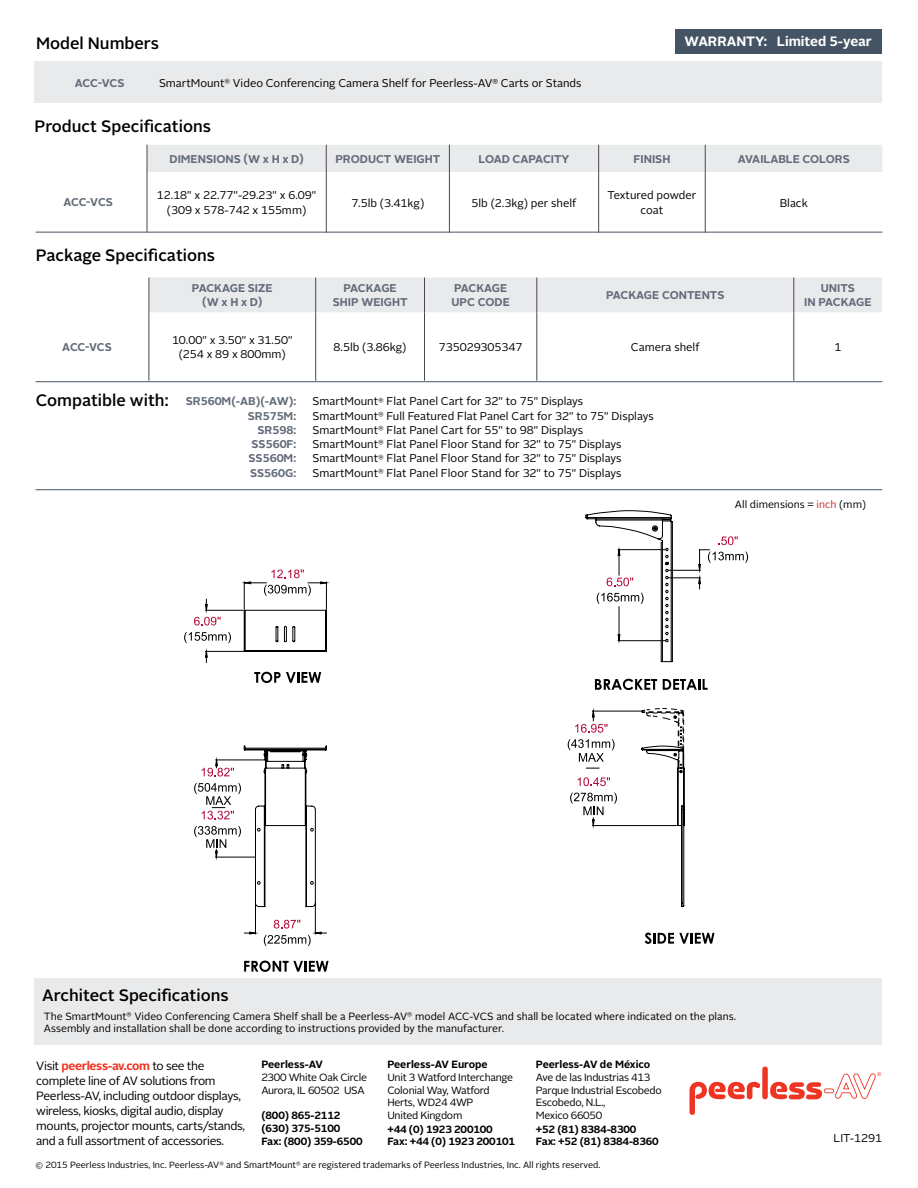
<style>
.page{position:relative;width:918px;height:1188px;background:#fff}
.page>*{position:absolute;margin:0;border:0;box-sizing:border-box;transform-origin:0 0}
.t1{font:500 16.5px "Alright Sans";color:#000}
.t2{font:700 13.5px "Alright Sans";color:#fff}
.t3{font:12px/15px "Alright Sans";letter-spacing:-.03em;color:#000}
.t4{font:11.25px/14.2px "Alright Sans";color:#000;text-align:center}
.t5{font:700 11.25px/14.2px "Alright Sans";color:#626b79;text-align:center}
.t6{font:10.5px/12.6px "Alright Sans";letter-spacing:-.01em;color:#000}
.t7{font:700 10.5px/12.6px "Alright Sans";letter-spacing:-.01em;color:#000}
.t8{font:9px "Alright Sans";color:#000}
.s1{color:#be302b}
.s2{font-weight:700;color:#ee3524}
</style>
<div class="page">
<svg style="left:689px;top:1082px;width:71px;height:33px"></svg>
<div style="left:762px;top:1067px;width:6px;height:32px;background:#ee3524;border-radius:3px"></div>
<svg style="left:770px;top:1072px;width:111px;height:28px"></svg>
<div style="left:34px;top:978px;width:848px;height:67px;background:#e9eaeb"></div>
<div style="left:34px;top:62px;width:848px;height:41px;background:#e9eaeb"></div>
<div style="left:150px;top:278px;width:732px;height:34px;background:#e9eaeb"></div>
<hr style="left:315px;top:277px;width:1px;height:35px;background:#48484a">
<hr style="left:424px;top:277px;width:1px;height:35px;background:#48484a">
<hr style="left:536px;top:277px;width:1px;height:35px;background:#48484a">
<hr style="left:793px;top:277px;width:1px;height:35px;background:#48484a">
<hr style="left:315px;top:312px;width:1px;height:69px;background:#48484a">
<hr style="left:424px;top:312px;width:1px;height:69px;background:#48484a">
<hr style="left:536px;top:312px;width:1px;height:69px;background:#48484a">
<hr style="left:793px;top:312px;width:1px;height:69px;background:#48484a">
<hr style="left:149px;top:277px;width:1px;height:35px;background:#48484a">
<hr style="left:149px;top:312px;width:1px;height:69px;background:#48484a">
<div style="left:675px;top:29px;width:206px;height:24px;background:#455464"></div>
<hr style="left:36px;top:381px;width:846px;height:1px;background:#455464">
<hr style="left:36px;top:232px;width:846px;height:1px;background:#455464">
<hr style="left:36px;top:489px;width:846px;height:1px;background:#455464">
<div style="left:147px;top:145px;width:735px;height:27px;background:#e9eaeb"></div>
<hr style="left:147px;top:172px;width:1px;height:61px;background:#48484a">
<hr style="left:326px;top:172px;width:1px;height:61px;background:#48484a">
<hr style="left:449px;top:172px;width:1px;height:61px;background:#48484a">
<hr style="left:598px;top:172px;width:1px;height:61px;background:#48484a">
<hr style="left:705px;top:172px;width:1px;height:61px;background:#48484a">
<svg style="left:244px;top:961px;width:85px;height:11px"></svg>
<svg style="left:645px;top:933px;width:70px;height:11px"></svg>
<svg style="left:264px;top:935px;width:47px;height:11px"></svg>
<svg style="left:194px;top:826px;width:11px;height:12px"></svg>
<svg style="left:202px;top:768px;width:3px;height:8px"></svg>
<svg style="left:194px;top:617px;width:11px;height:9px"></svg>
<svg style="left:184px;top:632px;width:21px;height:11px"></svg>
<svg style="left:718px;top:536px;width:20px;height:9px"></svg>
<svg style="left:710px;top:552px;width:38px;height:11px"></svg>
<svg style="left:205px;top:549px;width:505px;height:386px"></svg>
<svg style="left:243px;top:510px;width:442px;height:397px"></svg>
<svg style="left:586px;top:768px;width:13px;height:1px"></svg>
<svg style="left:607px;top:549px;width:26px;height:37px"></svg>
<svg style="left:264px;top:570px;width:63px;height:26px"></svg>
<svg style="left:194px;top:783px;width:47px;height:37px"></svg>
<h1 class="t1" style="left:36px;top:32px;width:124px">Model Numbers</h1>
<p class="t2" style="left:685px;top:32px;width:189px">WARRANTY: Limited 5-year</p>
<p class="t5" style="left:75px;top:76px;width:51px">ACC-VCS</p>
<p class="t4" style="left:159px;top:76px;width:424px">SmartMount<sup>®</sup> Video Conferencing Camera Shelf for Peerless-AV<sup>®</sup> Carts or Stands</p>
<h1 class="t1" style="left:35px;top:115px;width:178px">Product Specifications</h1>
<p class="t5" style="left:170px;top:152px;width:136px">DIMENSIONS (W x H x D)</p>
<p class="t5" style="left:335px;top:152px;width:106px">PRODUCT WEIGHT</p>
<p class="t5" style="left:479px;top:152px;width:92px">LOAD CAPACITY</p>
<p class="t5" style="left:634px;top:152px;width:38px">FINISH</p>
<p class="t5" style="left:738px;top:152px;width:114px">AVAILABLE COLORS</p>
<p class="t5" style="left:63px;top:196px;width:51px">ACC-VCS</p>
<p class="t4" style="left:157px;top:189px;width:161px">12.18" x 22.77"-29.23" x 6.09" (309 x 578-742 x 155mm)</p>
<p class="t4" style="left:351px;top:196px;width:74px">7.5lb (3.41kg)</p>
<p class="t4" style="left:472px;top:196px;width:106px">5lb (2.3kg) per shelf</p>
<p class="t4" style="left:607px;top:189px;width:90px">Textured powder coat</p>
<p class="t4" style="left:780px;top:196px;width:30px">Black</p>
<h1 class="t1" style="left:36px;top:244px;width:181px">Package Specifications</h1>
<p class="t5" style="left:192px;top:281px;width:82px">PACKAGE SIZE (W x H x D)</p>
<p class="t5" style="left:333px;top:281px;width:76px">PACKAGE<br>SHIP WEIGHT</p>
<p class="t5" style="left:452px;top:281px;width:60px;text-align:left">PACKAGE<br>UPC CODE</p>
<p class="t5" style="left:606px;top:288px;width:120px">PACKAGE CONTENTS</p>
<p class="t5" style="left:804px;top:281px;width:69px">UNITS<br>IN PACKAGE</p>
<p class="t5" style="left:62px;top:340px;width:51px">ACC-VCS</p>
<p class="t4" style="left:172px;top:333px;width:122px">10.00" x 3.50" x 31.50" (254 x 89 x 800mm)</p>
<p class="t4" style="left:334px;top:340px;width:74px">8.5lb (3.86kg)</p>
<p class="t4" style="left:439px;top:340px;width:85px">735029305347</p>
<p class="t4" style="left:631px;top:340px;width:70px">Camera shelf</p>
<p class="t4" style="left:834px;top:340px;width:8px">1</p>
<h1 class="t1" style="left:36px;top:389px;width:134px">Compatible with:</h1>
<p class="t5" style="left:186px;top:394px;width:112px">SR560M(-AB)(-AW):</p>
<p class="t4" style="left:313px;top:395px;width:272px">SmartMount<sup>®</sup> Flat Panel Cart for 32" to 75" Displays</p>
<p class="t5" style="left:248px;top:409px;width:50px">SR575M:</p>
<p class="t4" style="left:313px;top:409px;width:343px">SmartMount<sup>®</sup> Full Featured Flat Panel Cart for 32" to 75" Displays</p>
<p class="t5" style="left:257px;top:423px;width:40px">SR598:</p>
<p class="t4" style="left:313px;top:423px;width:272px">SmartMount<sup>®</sup> Flat Panel Cart for 55" to 98" Displays</p>
<p class="t5" style="left:252px;top:437px;width:46px">SS560F:</p>
<p class="t4" style="left:313px;top:437px;width:310px">SmartMount<sup>®</sup> Flat Panel Floor Stand for 32" to 75" Displays</p>
<p class="t5" style="left:249px;top:451px;width:49px">SS560M:</p>
<p class="t4" style="left:313px;top:452px;width:310px">SmartMount<sup>®</sup> Flat Panel Floor Stand for 32" to 75" Displays</p>
<p class="t5" style="left:250px;top:466px;width:48px">SS560G:</p>
<p class="t4" style="left:313px;top:466px;width:310px">SmartMount<sup>®</sup> Flat Panel Floor Stand for 32" to 75" Displays</p>
<p class="t6" style="left:735px;top:498px;width:133px">All dimensions = <span class="s1">inch</span> (mm)</p>
<h1 class="t1" style="left:42px;top:984px;width:188px">Architect Specifications</h1>
<p class="t6" style="left:44px;top:1010px;width:694px;line-height:12px">The SmartMount<sup>®</sup> Video Conferencing Camera Shelf shall be a Peerless-AV<sup>®</sup> model ACC-VCS and shall be located where indicated on the plans.<br>Assembly and installation shall be done according to instructions provided by the manufacturer.</p>
<p class="t7" style="left:536px;top:1059px;width:116px">Peerless-AV de México</p>
<p class="t6" style="left:536px;top:1071px;width:127px">Ave de las Industrias 413<br>Parque Industrial Escobedo<br>Escobedo, N.L.,<br>Mexico 66050</p>
<p class="t7" style="left:261px;top:1059px;width:63px">Peerless-AV</p>
<p class="t6" style="left:261px;top:1071px;width:107px">2300 White Oak Circle<br>Aurora, IL 60502 USA</p>
<p class="t7" style="left:387px;top:1059px;width:102px">Peerless-AV Europe</p>
<p class="t6" style="left:387px;top:1071px;width:127px">Unit 3 Watford Interchange<br>Colonial Way, Watford<br>Herts, WD24 4WP<br>United Kingdom</p>
<p class="t3" style="left:36px;top:1058px;width:210px">Visit <span class="s2">peerless-av.com</span> to see the complete line of AV solutions from Peerless-AV, including outdoor displays, wireless, kiosks, digital audio, display mounts, projector mounts, carts/stands, and a full assortment of accessories.</p>
<p class="t8" style="left:35px;top:1159px;width:566px">© 2015 Peerless Industries, Inc. Peerless-AV<sup>®</sup> and SmartMount<sup>®</sup> are registered trademarks of Peerless Industries, Inc. All rights reserved.</p>
<p class="t7" style="left:261px;top:1109px;width:103px">(800) 865-2112 (630) 375-5100<br>Fax: (800) 359-6500</p>
<p class="t7" style="left:387px;top:1123px;width:129px">+44 (0) 1923 200100<br>Fax: +44 (0) 1923 200101</p>
<p class="t7" style="left:536px;top:1123px;width:124px">+52 (81) 8384-8300<br>Fax: +52 (81) 8384-8360</p>
<p class="t4" style="left:834px;top:1131px;width:50px">LIT-1291</p>
</div>
